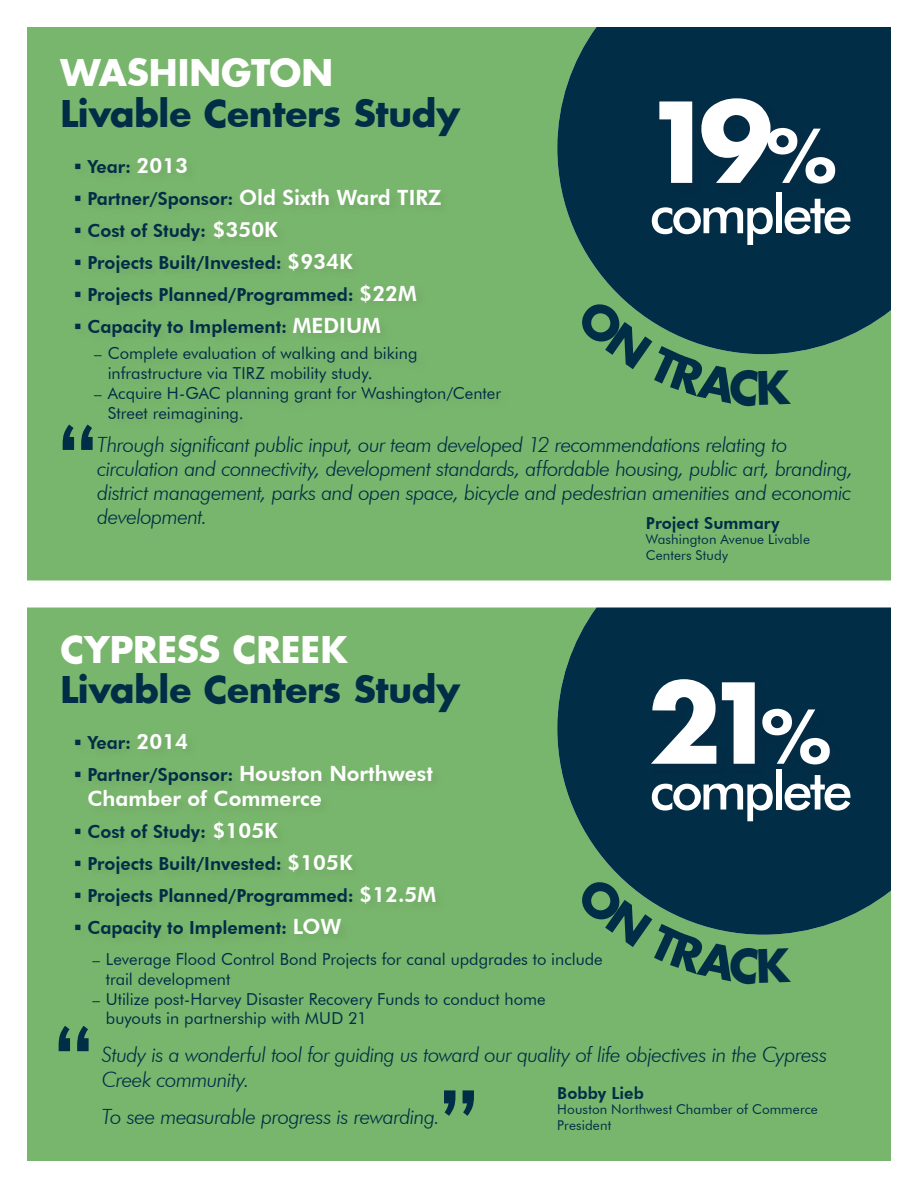
<style>
.page{position:relative;width:918px;height:1188px;background:#fff}
.page>*{position:absolute;margin:0;border:0;box-sizing:border-box;transform-origin:0 0}
.t1{font:700 108px "Futura";color:#fff}
.t2{font:500 54px "Futura BT";letter-spacing:-.06em;color:#fff}
.t3{font:700 36px "Futura";letter-spacing:-.005em;color:#022d47}
.t4{font:700 36px "Futura";letter-spacing:-.005em;color:#fff}
.t5{font:italic 300 21px/24.2px "Futura BT";letter-spacing:-.03em;color:#022d47}
.t6{font:800 21px "Futura BT";color:#fff}
.t7{font:800 18px "Futura BT";color:#022d47}
.t8{font:16.5px/19.8px "Futura BT";color:#022d47}
.t9{font:800 16.5px "Futura BT";letter-spacing:.005em;color:#022d47}
.t10{font:13.5px/15.5px "Futura BT";letter-spacing:.01em;color:#022d47}
.s1{font-size:21px;color:#fff}
.s2{font-size:15px}
.s3{font-size:72px}
</style>
<div class="page">
<div style="left:27px;top:27px;width:864px;height:553px;background:#79b66d"></div>
<svg style="left:557px;top:27px;width:334px;height:327px;background:#0d3a4a"></svg>
<div style="left:27px;top:608px;width:864px;height:553px;background:#79b66d"></div>
<svg style="left:557px;top:608px;width:334px;height:327px;background:#0d394a"></svg>
<div style="left:72px;top:155px;width:441px;height:280px;background:#79b66d"></div>
<div style="left:656px;top:95px;width:192px;height:101px;background:#022c46"></div>
<svg style="left:63px;top:424px;width:30px;height:26px"></svg>
<div style="left:72px;top:731px;width:376px;height:219px;background:#79b66d"></div>
<div style="left:649px;top:676px;width:194px;height:101px;background:#022c46"></div>
<svg style="left:59px;top:1026px;width:30px;height:25px"></svg>
<svg style="left:444px;top:1090px;width:30px;height:26px"></svg>
<svg style="left:575px;top:297px;width:216px;height:109px;background:#548c61"></svg>
<svg style="left:575px;top:875px;width:216px;height:109px;background:#528960"></svg>
<p class="t4" style="left:60px;top:48px;width:274px">WASHINGTON</p>
<p class="t3" style="left:60px;top:88px;width:401px">Livable Centers Study</p>
<p class="t7" style="left:87px;top:156px;width:102px">Year: <span class="s1">2013</span></p>
<p class="t7" style="left:87px;top:188px;width:355px">Partner/Sponsor: <span class="s1">Old Sixth Ward TIRZ</span></p>
<p class="t7" style="left:87px;top:220px;width:192px">Cost of Study: <span class="s1">$350K</span></p>
<p class="t7" style="left:87px;top:252px;width:267px">Projects Built/Invested: <span class="s1">$934K</span></p>
<p class="t7" style="left:87px;top:284px;width:331px">Projects Planned/Programmed: <span class="s1">$22M</span></p>
<p class="t7" style="left:87px;top:315px;width:295px">Capacity to Implement: <span class="s1">MEDIUM</span></p>
<p class="t8" style="left:108px;top:343px;width:311px;text-indent:-14px"><span class="s2">–</span> Complete evaluation of walking and biking infrastructure via TIRZ mobility study.</p>
<p class="t8" style="left:108px;top:383px;width:395px;text-indent:-14px"><span class="s2">–</span> Acquire H-GAC planning grant for Washington/Center<br>Street reimagining.</p>
<p class="t1" style="left:642px;top:67px;width:196px">19<span class="s3">%</span></p>
<p class="t2" style="left:650px;top:181px;width:204px">complete</p>
<p class="t5" style="left:97px;top:432px;width:757px">Through significant public input, our team developed 12 recommendations relating to circulation and connectivity, development standards, affordable housing, public art, branding, district management, parks and open space, bicycle and pedestrian amenities and economic development.</p>
<p class="t9" style="left:646px;top:513px;width:135px">Project Summary</p>
<p class="t10" style="left:646px;top:532px;width:166px">Washington Avenue Livable<br>Centers Study</p>
<p class="t4" style="left:60px;top:624px;width:289px">CYPRESS CREEK</p>
<p class="t3" style="left:60px;top:665px;width:401px">Livable Centers Study</p>
<p class="t7" style="left:87px;top:732px;width:102px">Year: <span class="s1">2014</span></p>
<p class="t7" style="left:87px;top:764px;width:347px">Partner/Sponsor: <span class="s1">Houston Northwest</span></p>
<p class="t6" style="left:87px;top:786px;width:236px">Chamber of Commerce</p>
<p class="t7" style="left:87px;top:821px;width:192px">Cost of Study: <span class="s1">$105K</span></p>
<p class="t7" style="left:87px;top:853px;width:267px">Projects Built/Invested: <span class="s1">$105K</span></p>
<p class="t7" style="left:87px;top:885px;width:350px">Projects Planned/Programmed: <span class="s1">$12.5M</span></p>
<p class="t7" style="left:87px;top:917px;width:256px">Capacity to Implement: <span class="s1">LOW</span></p>
<p class="t8" style="left:106px;top:949px;width:498px;text-indent:-14px"><span class="s2">–</span> Leverage Flood Control Bond Projects for canal updgrades to include trail development</p>
<p class="t8" style="left:106px;top:989px;width:441px;text-indent:-14px"><span class="s2">–</span> Utilize post-Harvey Disaster Recovery Funds to conduct home buyouts in partnership with MUD 21</p>
<p class="t1" style="left:647px;top:648px;width:185px">21<span class="s3">%</span></p>
<p class="t2" style="left:650px;top:758px;width:204px">complete</p>
<p class="t5" style="left:102px;top:1043px;width:727px">Study is a wonderful tool for guiding us toward our quality of life objectives in the Cypress<br>Creek community.</p>
<p class="t5" style="left:102px;top:1105px;width:340px">To see measurable progress is rewarding.</p>
<p class="t9" style="left:557px;top:1083px;width:88px">Bobby Lieb</p>
<p class="t10" style="left:557px;top:1102px;width:262px">Houston Northwest Chamber of Commerce</p>
<p class="t10" style="left:557px;top:1117px;width:55px">President</p>
</div>
